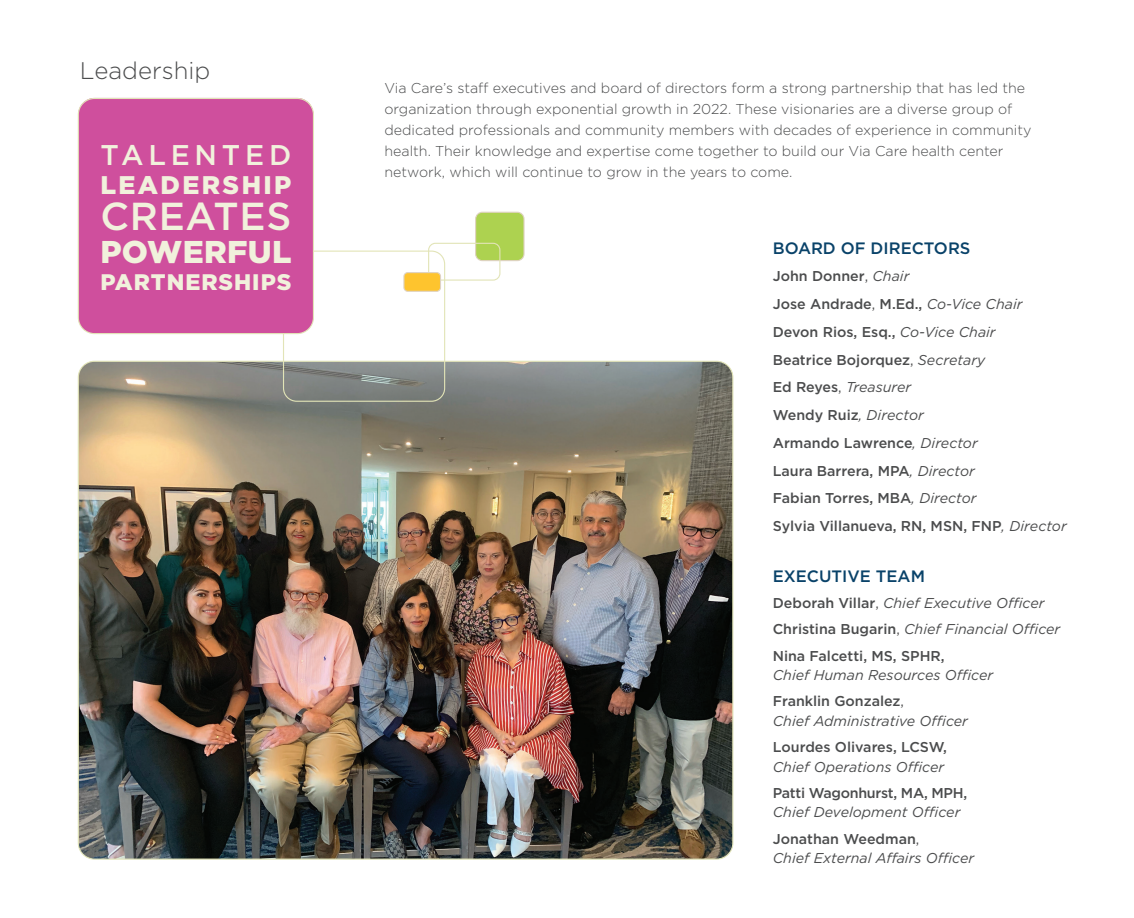
<style>
.page{position:relative;width:1134px;height:918px;background:#fff}
.page>*{position:absolute;margin:0;border:0;box-sizing:border-box;transform-origin:0 0}
.t1{font:500 39px "Gotham";letter-spacing:.02em;color:#f1f1dc}
.t2{font:900 31.5px "Gotham";letter-spacing:.01em;color:#f1f1dc}
.t3{font:500 28.5px "Gotham";letter-spacing:.17em;color:#f1f1dc}
.t4{font:900 25.5px "Gotham";letter-spacing:.095em;color:#f1f1dc}
.t5{font:300 24px "Gotham";color:#4b4c4d}
.t6{font:900 22.5px "Gotham";letter-spacing:.045em;color:#f1f1dc}
.t7{font:500 16.5px "Gotham";color:#094269}
.t8{font:500 14.25px/27.8px "Gotham";color:#4b4c4d}
.t9{font:300 14.25px/21px "Gotham";color:#4b4c4d}
.t10{font:italic 14.25px/26.2px "Gotham";color:#4b4c4d}
.t11{font:500 14.25px "Gotham";letter-spacing:-.02em;color:#4b4c4d}
.s1{font-weight:400}
.s2{font-weight:400;font-style:italic}
.s3{font-weight:500;font-style:normal}
.s4{font-style:normal}
</style>
<div class="page">
<img style="left:78px;top:361px;width:655px;height:497px">
<div style="left:283px;top:251px;width:162px;height:151px;border:1px solid #e2e4b7;border-radius:13px"></div>
<div style="left:476px;top:212px;width:48px;height:49px;background:#add250;border-radius:7px"></div>
<div style="left:475px;top:212px;width:50px;height:49px;border:1px solid #dfd3c2;border-radius:7px"></div>
<div style="left:428px;top:243px;width:72px;height:38px;border:1px solid #e2e4b7;border-radius:7px"></div>
<div style="left:404px;top:273px;width:37px;height:18px;background:#fec42e;border-radius:4px"></div>
<div style="left:403px;top:272px;width:38px;height:20px;border:1px solid #dfd3c2;border-radius:4px"></div>
<div style="left:78px;top:98px;width:235px;height:236px;background:#cf4f9d;border-radius:16px"></div>
<div style="left:78px;top:98px;width:236px;height:236px;border:1px solid #e2e4b7;border-radius:16px"></div>
<h3 class="t5" style="left:80px;top:55px;width:132px">Leadership</h3>
<h3 class="t3" style="left:100px;top:137px;width:193px">TALENTED</h3>
<h3 class="t4" style="left:100px;top:167px;width:193px">LEADERSHIP</h3>
<h1 class="t1" style="left:100px;top:191px;width:193px">CREATES</h1>
<h2 class="t2" style="left:100px;top:230px;width:193px">POWERFUL</h2>
<h3 class="t6" style="left:100px;top:266px;width:193px">PARTNERSHIPS</h3>
<p class="t9" style="left:384px;top:78px;width:649px">Via Care’s staff executives and board of directors form a strong partnership that has led the organization through exponential growth in 2022. These visionaries are a diverse group of dedicated professionals and community members with decades of experience in community health. Their knowledge and expertise come together to build our Via Care health center network, which will continue to grow in the years to come.</p>
<p class="t7" style="left:773px;top:237px;width:199px">BOARD OF DIRECTORS</p>
<p class="t8" style="left:773px;top:262px;width:295px">John Donner<span class="s1">,</span> <span class="s2">Chair<br></span>Jose Andrade<span class="s1">,</span> M.Ed., <span class="s2">Co-Vice Chair<br></span>Devon Rios, Esq., <span class="s2">Co-Vice Chair<br></span>Beatrice Bojorquez<span class="s1">,</span> <span class="s2">Secretary<br></span>Ed Reyes<span class="s1">,</span> <span class="s2">Treasurer<br></span>Wendy Ruiz<span class="s2">, Director<br></span>Armando Lawrence<span class="s2">, Director<br></span>Laura Barrera, MPA<span class="s2">, Director<br></span>Fabian Torres, MBA<span class="s2">, Director<br></span>Sylvia Villanueva, RN, MSN, FNP<span class="s2">, Director</span></p>
<p class="t7" style="left:773px;top:565px;width:154px">EXECUTIVE TEAM</p>
<p class="t8" style="left:773px;top:590px;width:289px;line-height:26.2px">Deborah Villar<span class="s1">,</span> <span class="s2">Chief Executive Officer<br></span>Christina Bugarin<span class="s1">,</span> <span class="s2">Chief Financial Officer<br></span>Nina Falcetti, MS, SPHR,</p>
<p class="t10" style="left:773px;top:662px;width:222px">Chief Human Resources Officer<br><span class="s3">Franklin Gonzalez</span><span class="s4">,</span></p>
<p class="t10" style="left:773px;top:707px;width:197px">Chief Administrative Officer</p>
<p class="t8" style="left:773px;top:733px;width:176px">Lourdes Olivares, LCSW,</p>
<p class="t10" style="left:773px;top:753px;width:173px">Chief Operations Officer</p>
<p class="t11" style="left:773px;top:784px;width:196px">Patti Wagonhurst, MA, MPH,</p>
<p class="t10" style="left:773px;top:799px;width:189px">Chief Development Officer<br><span class="s3">Jonathan Weedman</span><span class="s4">,</span></p>
<p class="t10" style="left:773px;top:845px;width:203px">Chief External Affairs Officer</p>
</div>
